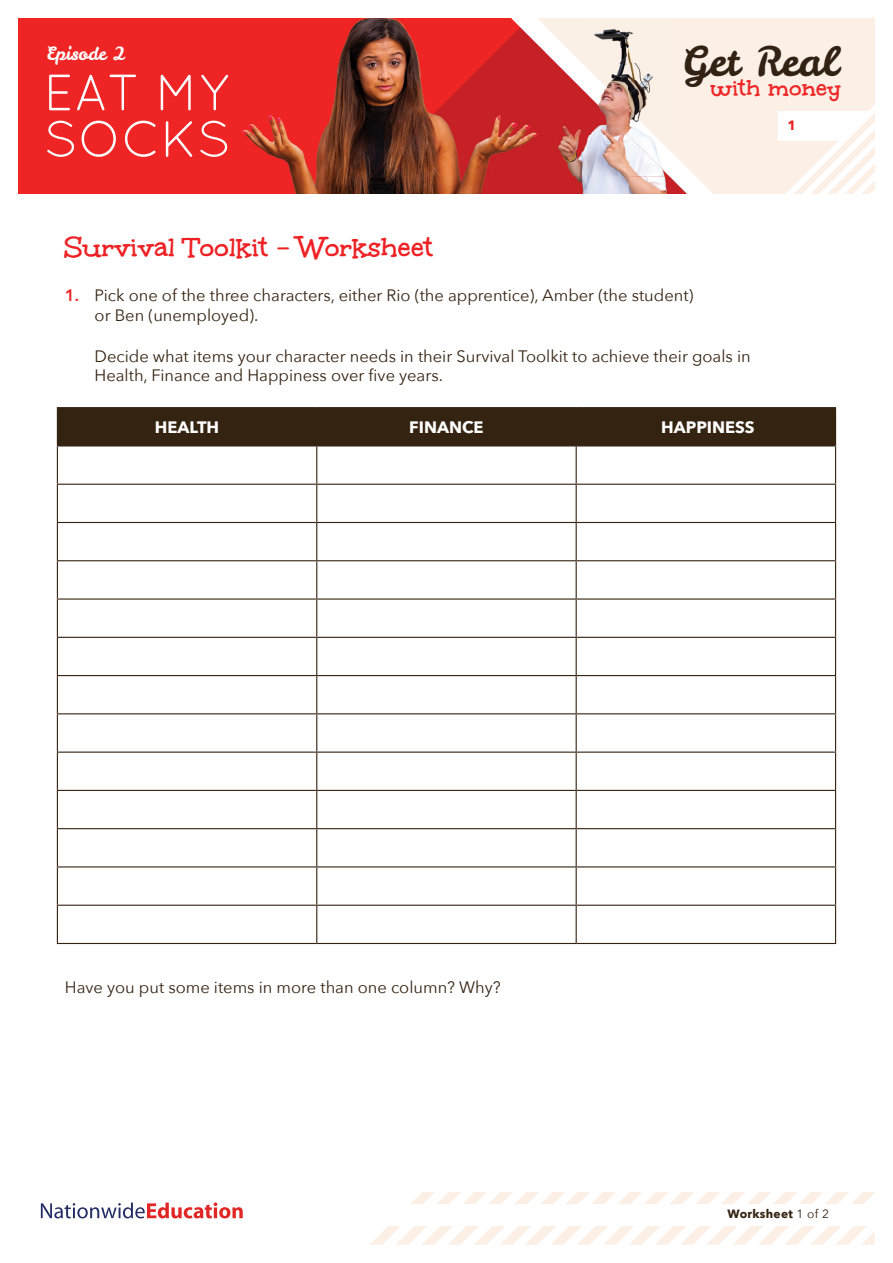
<style>
.page{position:relative;width:893px;height:1263px;background:#fff}
.page>*{position:absolute;margin:0;border:0;box-sizing:border-box;transform-origin:0 0}
.t1{font:51px/46.5px "Quicksand";color:#fff}
.t2{font:40.35px "Leckerli One";color:#322214}
.Heading{font:700 30px "Unkempt";color:#ed2124}
.t3{font:700 25.5px "Unkempt";color:#ee2524}
.t4{font:18px "Leckerli One";color:#fff}
.Heading-2{font:16.5px/19.5px "Avenir Next";color:#352311}
.t5{font:700 16.5px "Avenir Next";color:#fff}
.t6{font:700 13.5px "Avenir Next";color:#ed2124}
.t7{font:700 12px "Avenir Next";letter-spacing:.025em;color:#352311}
.s1{font-weight:600;color:#ed2124}
.s2{font-weight:400}
</style>
<div class="page">
<svg style="left:370px;top:1192px;width:505px;height:53px"></svg>
<div style="left:18px;top:18px;width:835px;height:176px;background:#ee2524"></div>
<svg style="left:41px;top:1202px;width:202px;height:16px"></svg>
<svg style="left:541px;top:18px;width:334px;height:176px;background:#f9e7df"></svg>
<div style="left:324px;top:1204px;width:551px;height:21px;background:#fff"></div>
<img style="left:241px;top:18px;width:164px;height:176px">
<img style="left:330px;top:27px;width:211px;height:167px">
<img style="left:511px;top:18px;width:30px;height:30px">
<svg style="left:537px;top:18px;width:4px;height:3px"></svg>
<img style="left:546px;top:77px;width:41px;height:117px">
<img style="left:587px;top:127px;width:42px;height:67px">
<img style="left:629px;top:178px;width:42px;height:16px">
<img style="left:546px;top:64px;width:37px;height:13px">
<img style="left:570px;top:77px;width:17px;height:17px">
<img style="left:587px;top:108px;width:42px;height:19px">
<svg style="left:620px;top:127px;width:9px;height:9px"></svg>
<img style="left:629px;top:151px;width:42px;height:27px">
<img style="left:546px;top:20px;width:125px;height:44px">
<svg style="left:583px;top:64px;width:4px;height:13px"></svg>
<img style="left:587px;top:64px;width:84px;height:44px">
<img style="left:629px;top:108px;width:42px;height:43px">
<div style="left:58px;top:408px;width:777px;height:37px;background:#352311"></div>
<svg style="left:58px;top:561px;width:777px;height:344px"></svg>
<hr style="left:316px;top:408px;width:1px;height:37px;background:#352311">
<hr style="left:57px;top:445px;width:260px;height:1px;background:#352311">
<hr style="left:317px;top:445px;width:259px;height:1px;background:#352311">
<hr style="left:316px;top:446px;width:1px;height:38px;background:#352311">
<hr style="left:576px;top:445px;width:260px;height:1px;background:#352311">
<hr style="left:57px;top:484px;width:260px;height:1px;background:#352311">
<hr style="left:317px;top:484px;width:259px;height:1px;background:#352311">
<hr style="left:316px;top:485px;width:1px;height:37px;background:#352311">
<hr style="left:576px;top:484px;width:260px;height:1px;background:#352311">
<hr style="left:57px;top:522px;width:260px;height:1px;background:#352311">
<hr style="left:317px;top:522px;width:259px;height:1px;background:#352311">
<hr style="left:316px;top:523px;width:1px;height:37px;background:#352311">
<hr style="left:576px;top:522px;width:260px;height:1px;background:#352311">
<hr style="left:57px;top:560px;width:260px;height:1px;background:#352311">
<hr style="left:317px;top:560px;width:259px;height:1px;background:#352311">
<hr style="left:316px;top:561px;width:1px;height:37px;background:#352311">
<hr style="left:576px;top:560px;width:260px;height:1px;background:#352311">
<hr style="left:57px;top:598px;width:260px;height:2px;background:#352311">
<hr style="left:317px;top:598px;width:259px;height:2px;background:#352311">
<hr style="left:316px;top:600px;width:1px;height:37px;background:#352311">
<hr style="left:576px;top:598px;width:260px;height:2px;background:#352311">
<hr style="left:57px;top:637px;width:260px;height:1px;background:#352311">
<hr style="left:317px;top:637px;width:259px;height:1px;background:#352311">
<hr style="left:316px;top:638px;width:1px;height:37px;background:#352311">
<hr style="left:576px;top:637px;width:260px;height:1px;background:#352311">
<hr style="left:57px;top:675px;width:260px;height:1px;background:#352311">
<hr style="left:317px;top:675px;width:259px;height:1px;background:#352311">
<hr style="left:316px;top:676px;width:1px;height:37px;background:#352311">
<hr style="left:576px;top:675px;width:260px;height:1px;background:#352311">
<hr style="left:57px;top:713px;width:260px;height:1px;background:#352311">
<hr style="left:317px;top:713px;width:259px;height:1px;background:#352311">
<hr style="left:316px;top:714px;width:1px;height:37px;background:#352311">
<hr style="left:576px;top:713px;width:260px;height:1px;background:#352311">
<hr style="left:57px;top:751px;width:260px;height:2px;background:#352311">
<hr style="left:317px;top:751px;width:259px;height:2px;background:#352311">
<hr style="left:316px;top:753px;width:1px;height:37px;background:#352311">
<hr style="left:576px;top:751px;width:260px;height:2px;background:#352311">
<hr style="left:57px;top:790px;width:260px;height:1px;background:#352311">
<hr style="left:317px;top:790px;width:259px;height:1px;background:#352311">
<hr style="left:316px;top:791px;width:1px;height:37px;background:#352311">
<hr style="left:576px;top:790px;width:260px;height:1px;background:#352311">
<hr style="left:57px;top:828px;width:260px;height:1px;background:#352311">
<hr style="left:317px;top:828px;width:259px;height:1px;background:#352311">
<hr style="left:316px;top:829px;width:1px;height:37px;background:#352311">
<hr style="left:576px;top:828px;width:260px;height:1px;background:#352311">
<hr style="left:57px;top:866px;width:260px;height:1px;background:#352311">
<hr style="left:317px;top:866px;width:259px;height:1px;background:#352311">
<hr style="left:316px;top:867px;width:1px;height:38px;background:#352311">
<hr style="left:576px;top:866px;width:260px;height:1px;background:#352311">
<hr style="left:57px;top:905px;width:260px;height:1px;background:#352311">
<hr style="left:317px;top:905px;width:259px;height:1px;background:#352311">
<hr style="left:316px;top:906px;width:1px;height:37px;background:#352311">
<hr style="left:576px;top:905px;width:260px;height:1px;background:#352311">
<hr style="left:57px;top:943px;width:260px;height:1px;background:#352311">
<hr style="left:317px;top:943px;width:259px;height:1px;background:#352311">
<hr style="left:576px;top:943px;width:260px;height:1px;background:#352311">
<hr style="left:57px;top:407px;width:260px;height:1px;background:#352311">
<hr style="left:57px;top:408px;width:1px;height:37px;background:#352311">
<hr style="left:317px;top:407px;width:259px;height:1px;background:#352311">
<hr style="left:576px;top:407px;width:260px;height:1px;background:#352311">
<hr style="left:576px;top:408px;width:1px;height:37px;background:#352311">
<hr style="left:835px;top:408px;width:1px;height:37px;background:#352311">
<hr style="left:57px;top:446px;width:1px;height:38px;background:#352311">
<hr style="left:576px;top:446px;width:1px;height:38px;background:#352311">
<hr style="left:835px;top:446px;width:1px;height:38px;background:#352311">
<hr style="left:57px;top:485px;width:1px;height:37px;background:#352311">
<hr style="left:576px;top:485px;width:1px;height:37px;background:#352311">
<hr style="left:835px;top:485px;width:1px;height:37px;background:#352311">
<hr style="left:57px;top:523px;width:1px;height:37px;background:#352311">
<hr style="left:576px;top:523px;width:1px;height:37px;background:#352311">
<hr style="left:835px;top:523px;width:1px;height:37px;background:#352311">
<hr style="left:57px;top:561px;width:1px;height:37px;background:#352311">
<hr style="left:576px;top:561px;width:1px;height:37px;background:#352311">
<hr style="left:835px;top:561px;width:1px;height:37px;background:#352311">
<hr style="left:57px;top:600px;width:1px;height:37px;background:#352311">
<hr style="left:576px;top:600px;width:1px;height:37px;background:#352311">
<hr style="left:835px;top:600px;width:1px;height:37px;background:#352311">
<hr style="left:57px;top:638px;width:1px;height:37px;background:#352311">
<hr style="left:576px;top:638px;width:1px;height:37px;background:#352311">
<hr style="left:835px;top:638px;width:1px;height:37px;background:#352311">
<hr style="left:57px;top:676px;width:1px;height:37px;background:#352311">
<hr style="left:576px;top:676px;width:1px;height:37px;background:#352311">
<hr style="left:835px;top:676px;width:1px;height:37px;background:#352311">
<hr style="left:57px;top:714px;width:1px;height:37px;background:#352311">
<hr style="left:576px;top:714px;width:1px;height:37px;background:#352311">
<hr style="left:835px;top:714px;width:1px;height:37px;background:#352311">
<hr style="left:57px;top:753px;width:1px;height:37px;background:#352311">
<hr style="left:576px;top:753px;width:1px;height:37px;background:#352311">
<hr style="left:835px;top:753px;width:1px;height:37px;background:#352311">
<hr style="left:57px;top:791px;width:1px;height:37px;background:#352311">
<hr style="left:576px;top:791px;width:1px;height:37px;background:#352311">
<hr style="left:835px;top:791px;width:1px;height:37px;background:#352311">
<hr style="left:57px;top:829px;width:1px;height:37px;background:#352311">
<hr style="left:576px;top:829px;width:1px;height:37px;background:#352311">
<hr style="left:835px;top:829px;width:1px;height:37px;background:#352311">
<hr style="left:57px;top:867px;width:1px;height:38px;background:#352311">
<hr style="left:576px;top:867px;width:1px;height:38px;background:#352311">
<hr style="left:835px;top:867px;width:1px;height:38px;background:#352311">
<hr style="left:57px;top:906px;width:1px;height:37px;background:#352311">
<hr style="left:576px;top:906px;width:1px;height:37px;background:#352311">
<hr style="left:835px;top:906px;width:1px;height:37px;background:#352311">
<svg style="left:778px;top:64px;width:97px;height:130px;background:#fcf4ee"></svg>
<p class="t4" style="left:47px;top:41px;width:81px">Episode 2</p>
<h1 class="t1" style="left:44px;top:69px;width:189px">EAT MY<br>SOCKS</h1>
<h2 class="t2" style="left:683px;top:35px;width:157px">Get Real</h2>
<h3 class="t3" style="left:710px;top:73px;width:132px">with money</h3>
<p class="t6" style="left:787px;top:113px;width:10px">1</p>
<p class="Heading" style="left:64px;top:230px;width:371px">Survival Toolkit – Worksheet</p>
<p class="Heading-2" style="left:95px;top:285px;width:600px;text-indent:-30px"><span class="s1">1.</span> Pick one of the three characters, either Rio (the apprentice), Amber (the student) or Ben (unemployed).</p>
<p class="Heading-2" style="left:95px;top:345px;width:658px">Decide what items your character needs in their Survival Toolkit to achieve their goals in<br>Health, Finance and Happiness over five years.</p>
<p class="t5" style="left:155px;top:413px;width:66px">HEALTH</p>
<p class="t5" style="left:409px;top:413px;width:76px">FINANCE</p>
<p class="t5" style="left:661px;top:413px;width:95px">HAPPINESS</p>
<p class="Heading-2" style="left:65px;top:976px;width:437px">Have you put some items in more than one column? Why?</p>
<p class="t7" style="left:727px;top:1203px;width:103px">Worksheet <span class="s2">1 of 2</span></p>
</div>
